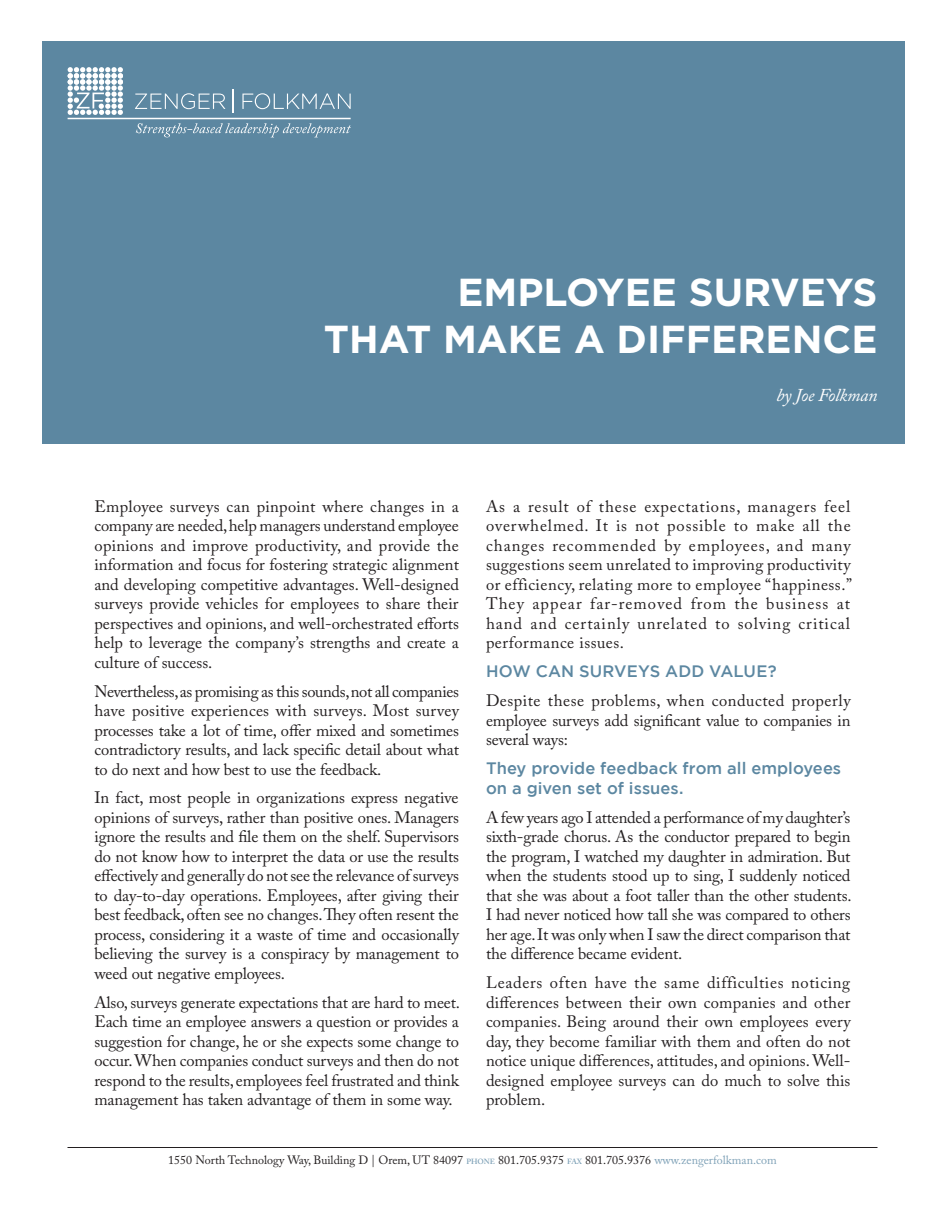
<style>
.page{position:relative;width:945px;height:1215px;background:#fff}
.page>*{position:absolute;margin:0;border:0;box-sizing:border-box;transform-origin:0 0}
.Headline{font:700 39px/46.8px "Gotham";color:#fff;text-align:right}
.Byline{font:italic 18px "Adobe Caslon Pro";letter-spacing:-.01em;color:#fff}
.Body_text{font:16.5px/19.5px "Adobe Caslon Pro";letter-spacing:-.01em;color:#231f20;text-align:justify}
.Subhead_2{font:500 16.5px/19.5px "Gotham";color:#5c87a1}
.Subhead_1{font:500 16.5px "Gotham";letter-spacing:.005em;color:#5c87a1}
.t1{font:12px "Adobe Caslon Pro";color:#231f20}
.s1{font-weight:600;font-size:7.5px;color:#7ea1b7}
.s2{color:#7ea1b7}
</style>
<div class="page">
<div style="left:42px;top:42px;width:862px;height:402px;background:#5c87a1"></div>
<hr style="left:68px;top:1147px;width:810px;height:1px;background:#231f20">
<svg style="left:136px;top:123px;width:215px;height:14px"></svg>
<svg style="left:68px;top:67px;width:55px;height:48px"></svg>
<svg style="left:135px;top:93px;width:90px;height:16px"></svg>
<svg style="left:242px;top:93px;width:109px;height:16px"></svg>
<svg style="left:232px;top:89px;width:1px;height:24px"></svg>
<hr style="left:68px;top:118px;width:283px;height:1px;background:#fff">
<p class="Headline" style="left:324px;top:268px;width:555px">EMPLOYEE SURVEYS<br>THAT MAKE A DIFFERENCE</p>
<p class="Byline" style="left:777px;top:384px;width:102px">by Joe Folkman</p>
<p class="Body_text" style="left:94px;top:496px;width:366px">Employee surveys can pinpoint where changes in a company are needed, help managers understand employee opinions and improve productivity, and provide the information and focus for fostering strategic alignment and developing competitive advantages. Well-designed surveys provide vehicles for employees to share their perspectives and opinions, and well-orchestrated efforts help to leverage the company’s strengths and create a culture of success.</p>
<p class="Body_text" style="left:94px;top:681px;width:366px">Nevertheless, as promising as this sounds, not all companies have positive experiences with surveys. Most survey processes take a lot of time, offer mixed and sometimes contradictory results, and lack specific detail about what to do next and how best to use the feedback.</p>
<p class="Body_text" style="left:94px;top:788px;width:366px">In fact, most people in organizations express negative opinions of surveys, rather than positive ones. Managers ignore the results and file them on the shelf. Supervisors do not know how to interpret the data or use the results effectively and generally do not see the relevance of surveys to day-to-day operations. Employees, after giving their best feedback, often see no changes. They often resent the process, considering it a waste of time and occasionally believing the survey is a conspiracy by management to weed out negative employees.</p>
<p class="Body_text" style="left:94px;top:992px;width:367px">Also, surveys generate expectations that are hard to meet.<br>Each time an employee answers a question or provides a suggestion for change, he or she expects some change to occur. When companies conduct surveys and then do not respond to the results, employees feel frustrated and think management has taken advantage of them in some way.</p>
<p class="Body_text" style="left:486px;top:496px;width:368px">As a result of these expectations, managers feel overwhelmed. It is not possible to make all the changes recommended by employees, and many suggestions seem unrelated to improving productivity or efficiency, relating more to employee “happiness.” They appear far-removed from the business at hand and certainly unrelated to solving critical performance issues.</p>
<p class="Subhead_1" style="left:486px;top:662px;width:292px">HOW CAN SURVEYS ADD VALUE?</p>
<p class="Body_text" style="left:486px;top:691px;width:366px">Despite these problems, when conducted properly employee surveys add significant value to companies in several ways:</p>
<p class="Subhead_2" style="left:486px;top:758px;width:357px">They provide feedback from all employees on a given set of issues.</p>
<p class="Body_text" style="left:486px;top:807px;width:367px">A few years ago I attended a performance of my daughter’s sixth-grade chorus. As the conductor prepared to begin the program, I watched my daughter in admiration. But when the students stood up to sing, I suddenly noticed that she was about a foot taller than the other students.<br>I had never noticed how tall she was compared to others her age. It was only when I saw the direct comparison that the difference became evident.</p>
<p class="Body_text" style="left:486px;top:973px;width:366px">Leaders often have the same difficulties noticing differences between their own companies and other companies. Being around their own employees every day, they become familiar with them and often do not notice unique differences, attitudes, and opinions. Well&shy;designed employee surveys can do much to solve this problem.</p>
<p class="t1" style="left:168px;top:1153px;width:610px">1550 North Technology Way, Building D | Orem, UT 84097 <span class="s1">PHONE</span> 801.705.9375 <span class="s1">FAX</span> 801.705.9376 <span class="s2">www.zengerfolkman.com</span></p>
</div>
